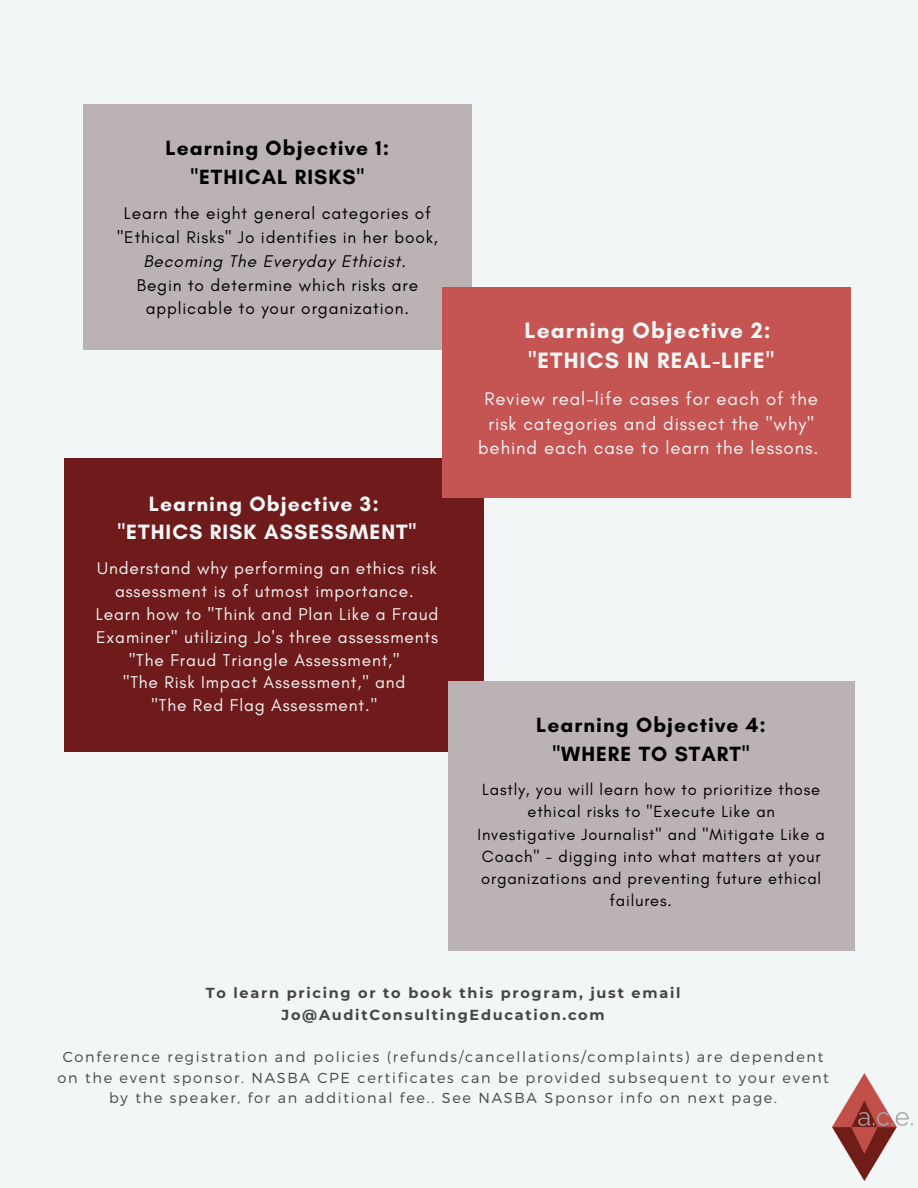
<style>
.page{position:relative;width:918px;height:1188px;background:#f3f6f6}
.page>*{position:absolute;margin:0;border:0;box-sizing:border-box;transform-origin:0 0}
.t1{font:700 22.65px/30.2px "Glacial Indifference";letter-spacing:.05em;color:#f3f6f6}
.t2{font:700 21.15px/28px "Glacial Indifference";letter-spacing:.05em;color:#f3f6f6;text-align:center}
.t3{font:700 21px/29.4px "Glacial Indifference";letter-spacing:.05em;color:#000;text-align:center}
.t4{font:18.6px/24.5px "Glacial Indifference";letter-spacing:.05em;color:#f3f6f6;text-align:center}
.t5{font:17.4px/22.8px "Glacial Indifference";letter-spacing:.05em;color:#f3f6f6;text-align:center}
.t6{font:17.25px/23.7px "Glacial Indifference";letter-spacing:.05em;color:#000;text-align:center}
.t7{font:italic 17.25px "Glacial Indifference";letter-spacing:.05em;color:#000}
.t8{font:16.5px "Glacial Indifference";letter-spacing:.05em;color:#000}
.t9{font:300 14.55px/20.2px "Montserrat";letter-spacing:.12em;color:#454545;text-align:center}
.t10{font:700 14.55px/21.3px "Montserrat";letter-spacing:.12em;color:#454545;text-align:center}
</style>
<div class="page">
<div style="left:64px;top:459px;width:419px;height:293px;background:#6f1b1b"></div>
<div style="left:83px;top:105px;width:389px;height:245px;background:#bbb3b3"></div>
<div style="left:443px;top:287px;width:408px;height:211px;background:#c45553"></div>
<div style="left:448px;top:681px;width:406px;height:270px;background:#bbb3b3"></div>
<img style="left:832px;top:1074px;width:81px;height:107px">
<p class="t3" style="left:166px;top:133px;width:225px">Learning Objective 1: "ETHICAL RISKS"</p>
<p class="t6" style="left:117px;top:202px;width:322px">Learn the eight general categories of "Ethical Risks" Jo identifies in her book,</p>
<p class="t7" style="left:143px;top:251px;width:264px">Becoming The Everyday Ethicist.</p>
<p class="t6" style="left:137px;top:273px;width:283px">Begin to determine which risks are applicable to your organization.</p>
<p class="t2" style="left:118px;top:490px;width:300px">Learning Objective 3: "ETHICS RISK ASSESSMENT"</p>
<p class="t5" style="left:96px;top:557px;width:344px">Understand why performing an ethics risk assessment is of utmost importance.<br>Learn how to "Think and Plan Like a Fraud Examiner" utilizing Jo's three assessments "The Fraud Triangle Assessment,"<br>"The Risk Impact Assessment," and<br>"The Red Flag Assessment."</p>
<h1 class="t1" style="left:525px;top:315px;width:251px">Learning Objective 2: "ETHICS IN REAL-LIFE"</h1>
<p class="t4" style="left:478px;top:387px;width:342px">Review real-life cases for each of the risk categories and dissect the "why" behind each case to learn the lessons.</p>
<p class="t3" style="left:536px;top:710px;width:231px">Learning Objective 4: "WHERE TO START"</p>
<p class="t8" style="left:482px;top:780px;width:340px">Lastly, you will learn how to prioritize those</p>
<p class="t8" style="left:528px;top:802px;width:249px">ethical risks to "Execute Like an</p>
<p class="t8" style="left:478px;top:824px;width:349px">Investigative Journalist" and "Mitigate Like a</p>
<p class="t8" style="left:482px;top:846px;width:340px">Coach" - digging into what matters at your</p>
<p class="t8" style="left:481px;top:868px;width:341px">organizations and preventing future ethical</p>
<p class="t8" style="left:609px;top:891px;width:64px">failures.</p>
<p class="t10" style="left:206px;top:982px;width:476px">To learn pricing or to book this program, just email<br>Jo@AuditConsultingEducation.com</p>
<p class="t9" style="left:57px;top:1046px;width:773px">Conference registration and policies (refunds/cancellations/complaints) are dependent on the event sponsor. NASBA CPE certificates can be provided subsequent to your event by the speaker, for an additional fee.. See NASBA Sponsor info on next page.</p>
</div>
